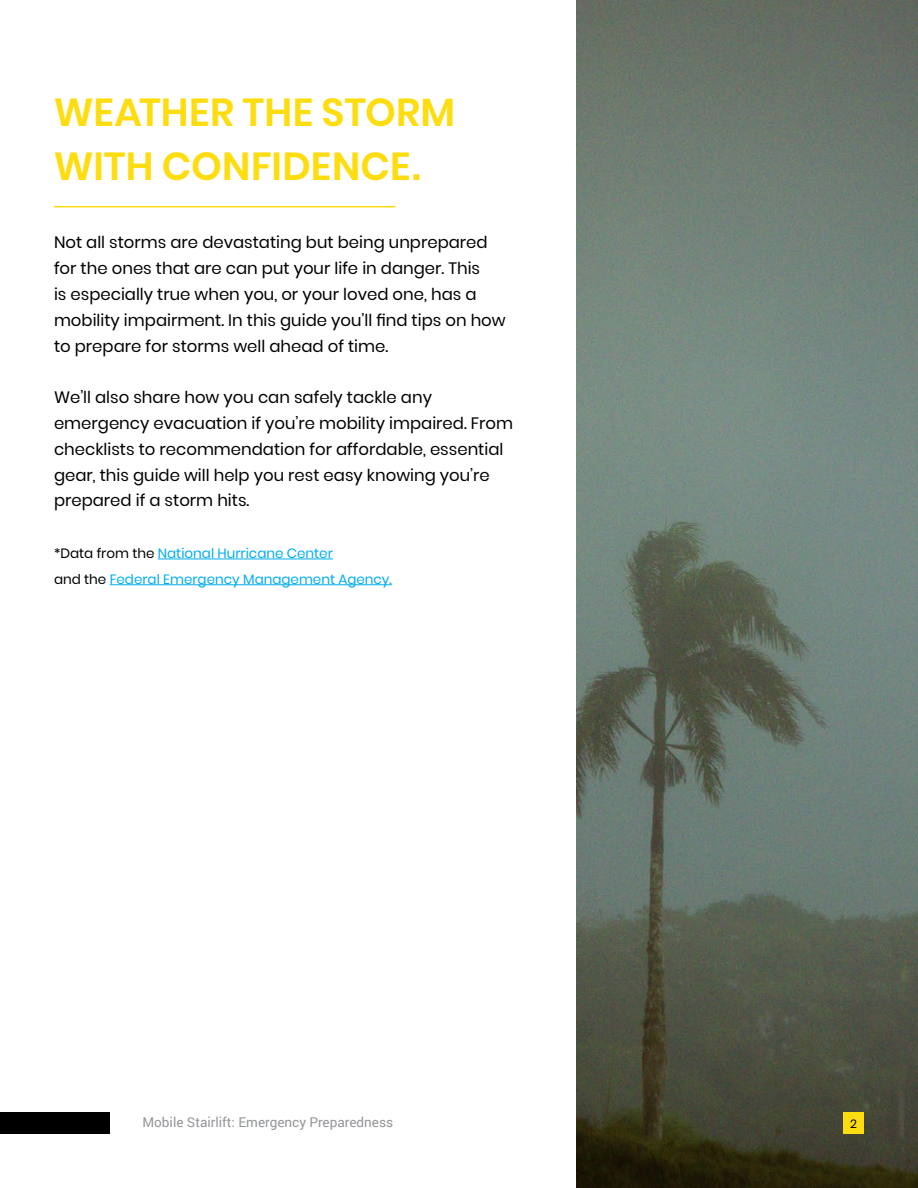
<style>
.page{position:relative;width:918px;height:1188px;background:#fff}
.page>*{position:absolute;margin:0;border:0;box-sizing:border-box;transform-origin:0 0}
.t1{font:600 39px/54px "Poppins";letter-spacing:.005em;color:#fddd10}
.t2{font:16.5px/25.8px "Poppins";color:#000}
.t3{font:13.5px/25.8px "Poppins";color:#00aeef}
.t4{font:13.5px "Roboto";color:#939598}
.t5{font:12px "Poppins";color:#000}
.s1{color:#000}
</style>
<div class="page">
<div style="left:0;top:1113px;width:110px;height:21px;background:#000"></div>
<img style="left:577px;top:0;width:341px;height:1188px">
<hr style="left:54px;top:206px;width:341px;height:1px;background:#fddd10">
<hr style="left:158px;top:559px;width:175px;height:1px;background:#00aeef">
<hr style="left:110px;top:584px;width:282px;height:1px;background:#00aeef">
<div style="left:843px;top:1113px;width:21px;height:21px;background:#fddd10"></div>
<h1 class="t1" style="left:54px;top:86px;width:403px">WEATHER THE STORM<br>WITH CONFIDENCE.</h1>
<p class="t2" style="left:54px;top:230px;width:453px">Not all storms are devastating but being unprepared for the ones that are can put your life in danger. This<br>is especially true when you, or your loved one, has a mobility impairment. In this guide you’ll find tips on how to prepare for storms well ahead of time.</p>
<p class="t2" style="left:54px;top:385px;width:461px">We’ll also share how you can safely tackle any emergency evacuation if you’re mobility impaired. From checklists to recommendation for affordable, essential gear, this guide will help you rest easy knowing you’re prepared if a storm hits.</p>
<p class="t3" style="left:54px;top:540px;width:339px"><span class="s1">*Data from the</span> National Hurricane Center<br><span class="s1">and the</span> Federal Emergency Management Agency.</p>
<p class="t4" style="left:142px;top:1113px;width:252px">Mobile Stairlift: Emergency Preparedness</p>
<p class="t5" style="left:850px;top:1117px;width:8px">2</p>
</div>
